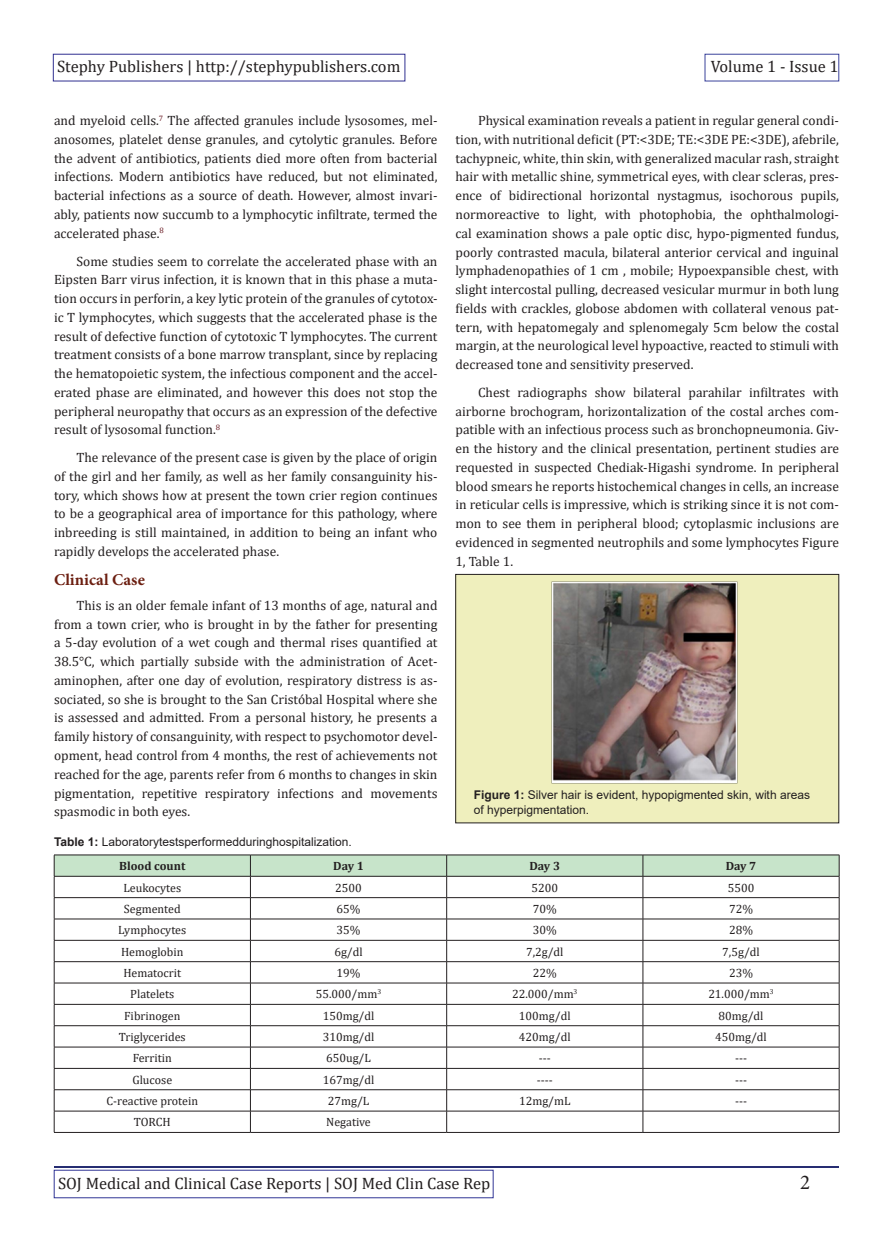
<style>
.page{position:relative;width:893px;height:1255px;background:#fff}
.page>*{position:absolute;margin:0;border:0;box-sizing:border-box;transform-origin:0 0}
.t1{font:21px "Minion Pro";color:#231f20}
.t2{font:16.5px "Cambria";color:#231f20}
.t3{font:700 16.5px "Minion Pro";letter-spacing:.005em;color:#6c1f11}
.t4{font:13.5px/18.8px "Cambria";color:#231f20;text-align:justify}
.t5{font:12px "Cambria";color:#231f20}
.t6{font:12px/14.4px "Arial";color:#231f20}
.t7{font:700 12px "Cambria";color:#231f20}
.s1{font-weight:700}
</style>
<div class="page">
<div style="left:53px;top:54px;width:352px;height:27px;border:1px solid #302f90"></div>
<div style="left:705px;top:54px;width:134px;height:27px;border:1px solid #3b439b"></div>
<hr style="left:54px;top:1165px;width:785px;height:2px;background:#262d72">
<div style="left:54px;top:1169px;width:439px;height:28px;border:1px solid #303595"></div>
<div style="left:456px;top:574px;width:383px;height:248px;background:#efefbd"></div>
<div style="left:455px;top:574px;width:384px;height:249px;border:1px solid #231f20"></div>
<img style="left:552px;top:581px;width:185px;height:202px">
<svg style="left:54px;top:854px;width:786px;height:278px"></svg>
<hr style="left:54px;top:1132px;width:196px;height:1px;background:#231f20">
<hr style="left:250px;top:1132px;width:197px;height:1px;background:#231f20">
<hr style="left:447px;top:1132px;width:196px;height:1px;background:#231f20">
<hr style="left:643px;top:1132px;width:196px;height:1px;background:#231f20">
<p class="t2" style="left:57px;top:56px;width:345px">Stephy Publishers | http://stephypublishers.com</p>
<p class="t2" style="left:711px;top:56px;width:129px">Volume 1 - Issue 1</p>
<p class="t4" style="left:54px;top:111px;width:385px">and myeloid cells.<sup>7</sup> The affected granules include lysosomes, mel&shy;anosomes, platelet dense granules, and cytolytic granules. Before the advent of antibiotics, patients died more often from bacterial infections. Modern antibiotics have reduced, but not eliminated, bacterial infections as a source of death. However, almost invari&shy;ably, patients now succumb to a lymphocytic infiltrate, termed the accelerated phase.<sup>8</sup></p>
<p class="t4" style="left:54px;top:251px;width:385px;text-indent:22px">Some studies seem to correlate the accelerated phase with an Eipsten Barr virus infection, it is known that in this phase a muta&shy;tion occurs in perforin, a key lytic protein of the granules of cytotox&shy;ic T lymphocytes, which suggests that the accelerated phase is the result of defective function of cytotoxic T lymphocytes. The current treatment consists of a bone marrow transplant, since by replacing the hematopoietic system, the infectious component and the accel&shy;erated phase are eliminated, and however this does not stop the peripheral neuropathy that occurs as an expression of the defective result of lysosomal function.<sup>8</sup></p>
<p class="t4" style="left:54px;top:448px;width:385px;text-indent:22px">The relevance of the present case is given by the place of origin of the girl and her family, as well as her family consanguinity his&shy;tory, which shows how at present the town crier region continues to be a geographical area of importance for this pathology, where inbreeding is still maintained, in addition to being an infant who rapidly develops the accelerated phase.</p>
<p class="t3" style="left:54px;top:568px;width:92px">Clinical Case</p>
<p class="t4" style="left:54px;top:596px;width:385px;text-indent:22px">This is an older female infant of 13 months of age, natural and from a town crier, who is brought in by the father for presenting a 5-day evolution of a wet cough and thermal rises quantified at 38.5°C, which partially subside with the administration of Acet&shy;aminophen, after one day of evolution, respiratory distress is as&shy;sociated, so she is brought to the San Cristóbal Hospital where she is assessed and admitted. From a personal history, he presents a family history of consanguinity, with respect to psychomotor devel&shy;opment, head control from 4 months, the rest of achievements not reached for the age, parents refer from 6 months to changes in skin pigmentation, repetitive respiratory infections and movements spasmodic in both eyes.</p>
<p class="t4" style="left:455px;top:111px;width:385px;text-indent:22px">Physical examination reveals a patient in regular general condi&shy;tion, with nutritional deficit (PT:&lt;3DE; TE:&lt;3DE PE:&lt;3DE), afebrile, tachypneic, white, thin skin, with generalized macular rash, straight hair with metallic shine, symmetrical eyes, with clear scleras, pres&shy;ence of bidirectional horizontal nystagmus, isochorous pupils, normoreactive to light, with photophobia, the ophthalmologi&shy;cal examination shows a pale optic disc, hypo-pigmented fundus, poorly contrasted macula, bilateral anterior cervical and inguinal lymphadenopathies of 1 cm , mobile; Hypoexpansible chest, with slight intercostal pulling, decreased vesicular murmur in both lung fields with crackles, globose abdomen with collateral venous pat&shy;tern, with hepatomegaly and splenomegaly 5cm below the costal margin, at the neurological level hypoactive, reacted to stimuli with decreased tone and sensitivity preserved.</p>
<p class="t4" style="left:455px;top:383px;width:385px;text-indent:22px">Chest radiographs show bilateral parahilar infiltrates with airborne brochogram, horizontalization of the costal arches com&shy;patible with an infectious process such as bronchopneumonia. Giv&shy;en the history and the clinical presentation, pertinent studies are requested in suspected Chediak-Higashi syndrome. In peripheral blood smears he reports histochemical changes in cells, an increase in reticular cells is impressive, which is striking since it is not com&shy;mon to see them in peripheral blood; cytoplasmic inclusions are evidenced in segmented neutrophils and some lymphocytes Figure 1, Table 1.</p>
<p class="t6" style="left:474px;top:788px;width:338px"><span class="s1">Figure 1:</span> Silver hair is evident, hypopigmented skin, with areas of hyperpigmentation.</p>
<p class="t6" style="left:54px;top:834px;width:299px"><span class="s1">Table 1:</span> Laboratorytestsperformedduringhospitalization.</p>
<p class="t7" style="left:119px;top:857px;width:68px">Blood count</p>
<p class="t7" style="left:333px;top:857px;width:32px">Day 1</p>
<p class="t7" style="left:529px;top:857px;width:32px">Day 3</p>
<p class="t7" style="left:726px;top:857px;width:32px">Day 7</p>
<p class="t5" style="left:123px;top:880px;width:59px">Leukocytes</p>
<p class="t5" style="left:335px;top:880px;width:28px">2500</p>
<p class="t5" style="left:531px;top:880px;width:28px">5200</p>
<p class="t5" style="left:728px;top:880px;width:28px">5500</p>
<p class="t5" style="left:124px;top:901px;width:58px">Segmented</p>
<p class="t5" style="left:337px;top:901px;width:25px">65%</p>
<p class="t5" style="left:533px;top:901px;width:25px">70%</p>
<p class="t5" style="left:729px;top:901px;width:25px">72%</p>
<p class="t5" style="left:118px;top:923px;width:69px">Lymphocytes</p>
<p class="t5" style="left:337px;top:923px;width:25px">35%</p>
<p class="t5" style="left:533px;top:923px;width:25px">30%</p>
<p class="t5" style="left:729px;top:923px;width:25px">28%</p>
<p class="t5" style="left:121px;top:944px;width:64px">Hemoglobin</p>
<p class="t5" style="left:334px;top:944px;width:30px">6g/dl</p>
<p class="t5" style="left:526px;top:944px;width:39px">7,2g/dl</p>
<p class="t5" style="left:722px;top:944px;width:39px">7,5g/dl</p>
<p class="t5" style="left:123px;top:965px;width:59px">Hematocrit</p>
<p class="t5" style="left:337px;top:965px;width:25px">19%</p>
<p class="t5" style="left:533px;top:965px;width:25px">22%</p>
<p class="t5" style="left:729px;top:965px;width:25px">23%</p>
<p class="t5" style="left:130px;top:987px;width:46px">Platelets</p>
<p class="t5" style="left:316px;top:987px;width:67px">55.000/mm<sup>3</sup></p>
<p class="t5" style="left:512px;top:987px;width:67px">22.000/mm<sup>3</sup></p>
<p class="t5" style="left:708px;top:987px;width:67px">21.000/mm<sup>3</sup></p>
<p class="t5" style="left:124px;top:1008px;width:58px">Fibrinogen</p>
<p class="t5" style="left:323px;top:1008px;width:53px">150mg/dl</p>
<p class="t5" style="left:519px;top:1008px;width:53px">100mg/dl</p>
<p class="t5" style="left:718px;top:1008px;width:46px">80mg/dl</p>
<p class="t5" style="left:119px;top:1029px;width:68px">Triglycerides</p>
<p class="t5" style="left:323px;top:1029px;width:53px">310mg/dl</p>
<p class="t5" style="left:519px;top:1029px;width:53px">420mg/dl</p>
<p class="t5" style="left:715px;top:1029px;width:53px">450mg/dl</p>
<p class="t5" style="left:133px;top:1051px;width:41px">Ferritin</p>
<p class="t5" style="left:326px;top:1051px;width:46px">650ug/L</p>
<p class="t5" style="left:539px;top:1051px;width:13px">---</p>
<p class="t5" style="left:735px;top:1051px;width:13px">---</p>
<p class="t5" style="left:132px;top:1072px;width:41px">Glucose</p>
<p class="t5" style="left:323px;top:1072px;width:53px">167mg/dl</p>
<p class="t5" style="left:537px;top:1072px;width:17px">----</p>
<p class="t5" style="left:735px;top:1072px;width:13px">---</p>
<p class="t5" style="left:106px;top:1093px;width:93px">C-reactive protein</p>
<p class="t5" style="left:328px;top:1093px;width:43px">27mg/L</p>
<p class="t5" style="left:519px;top:1093px;width:53px">12mg/mL</p>
<p class="t5" style="left:735px;top:1093px;width:13px">---</p>
<p class="t5" style="left:134px;top:1115px;width:39px">TORCH</p>
<p class="t5" style="left:326px;top:1115px;width:46px">Negative</p>
<p class="t2" style="left:58px;top:1173px;width:434px">SOJ Medical and Clinical Case Reports | SOJ Med Clin Case Rep</p>
<p class="t1" style="left:800px;top:1167px;width:11px">2</p>
</div>
